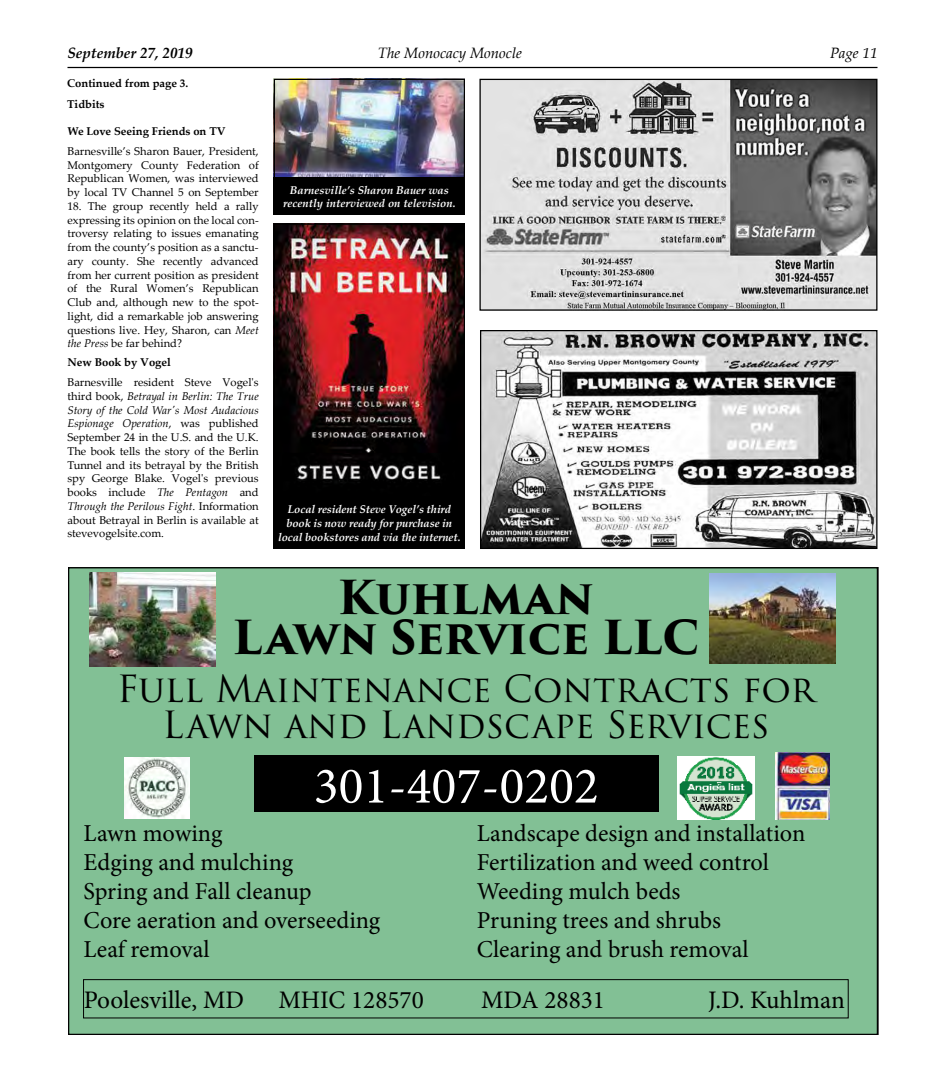
<style>
.page{position:relative;width:945px;height:1080px;background:#fff}
.page>*{position:absolute;margin:0;border:0;box-sizing:border-box;transform-origin:0 0}
.t1{font:51.75px "Minion Pro";color:#fff}
.t2{font:700 45.62px/39.9px "Trajan Pro 3";letter-spacing:-.01em;color:#000;text-align:center}
.t3{font:36.5px/36.5px "Trajan Pro 3";color:#000;text-align:center}
.t4{font:25.25px "Minion Pro";color:#000}
.t5{font:24.38px/29.2px "Minion Pro";color:#000}
.t6{font:italic 15px "Palatino Linotype";color:#000}
.t7{font:italic 700 15px "Palatino Linotype";color:#000}
.t8{font:11.25px/13.8px "Palatino Linotype";color:#000;text-align:justify}
.t9{font:italic 700 11.25px/13.8px "Palatino Linotype";letter-spacing:-.01em;color:#fff;text-align:center}
.t10{font:700 11.25px/20.6px "Palatino Linotype";color:#000}
.s1{font-style:italic}
</style>
<div class="page">
<hr style="left:68px;top:67px;width:810px;height:1px;background:#000">
<div style="left:68px;top:567px;width:810px;height:468px;background:#82c095"></div>
<div style="left:254px;top:755px;width:404px;height:57px;background:#000"></div>
<div style="left:83px;top:979px;width:766px;height:39px;border:1px solid #000"></div>
<img style="left:89px;top:572px;width:126px;height:95px">
<img style="left:710px;top:574px;width:125px;height:90px">
<img style="left:776px;top:752px;width:54px;height:67px">
<img style="left:124px;top:757px;width:66px;height:61px">
<img style="left:677px;top:756px;width:77px;height:64px">
<img style="left:482px;top:332px;width:393px;height:215px">
<div style="left:480px;top:330px;width:397px;height:219px;border:1px solid #000"></div>
<img style="left:276px;top:81px;width:187px;height:95px">
<div style="left:274px;top:79px;width:191px;height:99px;border:1px solid #000"></div>
<img style="left:276px;top:225px;width:187px;height:272px">
<div style="left:274px;top:223px;width:191px;height:289px;border:1px solid #000"></div>
<div style="left:274px;top:497px;width:191px;height:52px;background:#000"></div>
<div style="left:274px;top:178px;width:191px;height:37px;background:#000"></div>
<img style="left:481px;top:81px;width:395px;height:228px">
<div style="left:479px;top:79px;width:399px;height:232px;border:1px solid #000"></div>
<h3 class="t7" style="left:68px;top:43px;width:127px">September 27, 2019</h3>
<h3 class="t6" style="left:378px;top:43px;width:146px">The Monocacy Monocle</h3>
<h3 class="t6" style="left:830px;top:43px;width:49px">Page 11</h3>
<p class="t10" style="left:67px;top:72px;width:123px">Continued from page 3.<br>Tidbits</p>
<p class="t10" style="left:68px;top:120px;width:160px">We Love Seeing Friends on TV</p>
<p class="t8" style="left:68px;top:144px;width:193px">Barnesville’s Sharon Bauer, President, Montgomery County Federation of Republican Women, was interviewed by local TV Channel 5 on September</p>
<p class="t8" style="left:68px;top:199px;width:193px">18. The group recently held a rally expressing its opinion on the local con&shy;troversy relating to issues emanating from the county’s position as a sanctu&shy;ary county. She recently advanced from her current position as president of the Rural Women’s Republican Club and, although new to the spot&shy;light, did a remarkable job answering questions live. Hey, Sharon, can <span class="s1">Meet the Press</span> be far behind?</p>
<p class="t10" style="left:68px;top:352px;width:105px">New Book by Vogel</p>
<p class="t8" style="left:68px;top:375px;width:193px">Barnesville resident Steve Vogel's third book, <span class="s1">Betrayal in Berlin: The True Story of the Cold War's Most Audacious Espionage Operation</span>, was published September 24 in the U.S. and the U.K.<br>The book tells the story of the Berlin Tunnel and its betrayal by the British spy George Blake. Vogel's previous books include <span class="s1">The Pentagon</span> and <span class="s1">Through the Perilous Fight</span>. Information about Betrayal in Berlin is available at stevevogelsite.com.</p>
<p class="t9" style="left:283px;top:183px;width:174px">Barnesville’s Sharon Bauer was recently interviewed on television.</p>
<p class="t9" style="left:278px;top:502px;width:184px">Local resident Steve Vogel’s third book is now ready for purchase in local bookstores and via the internet.</p>
<h2 class="t2" style="left:232px;top:579px;width:469px">Kuhlman<br>Lawn Service LLC</h2>
<h3 class="t3" style="left:117px;top:672px;width:700px">Full Maintenance Contracts for<br>Lawn and Landscape Services</h3>
<h1 class="t1" style="left:314px;top:751px;width:287px">301-407-0202</h1>
<h3 class="t5" style="left:84px;top:818px;width:298px">Lawn mowing<br>Edging and mulching<br>Spring and Fall cleanup<br>Core aeration and overseeding<br>Leaf removal</h3>
<h3 class="t5" style="left:477px;top:818px;width:330px">Landscape design and installation<br>Fertilization and weed control<br>Weeding mulch beds<br>Pruning trees and shrubs<br>Clearing and brush removal</h3>
<h3 class="t4" style="left:84px;top:983px;width:162px">Poolesville, MD</h3>
<h3 class="t4" style="left:278px;top:983px;width:147px">MHIC 128570</h3>
<h3 class="t4" style="left:481px;top:983px;width:125px">MDA 28831</h3>
<h3 class="t4" style="left:708px;top:983px;width:138px">J.D. Kuhlman</h3>
</div>
